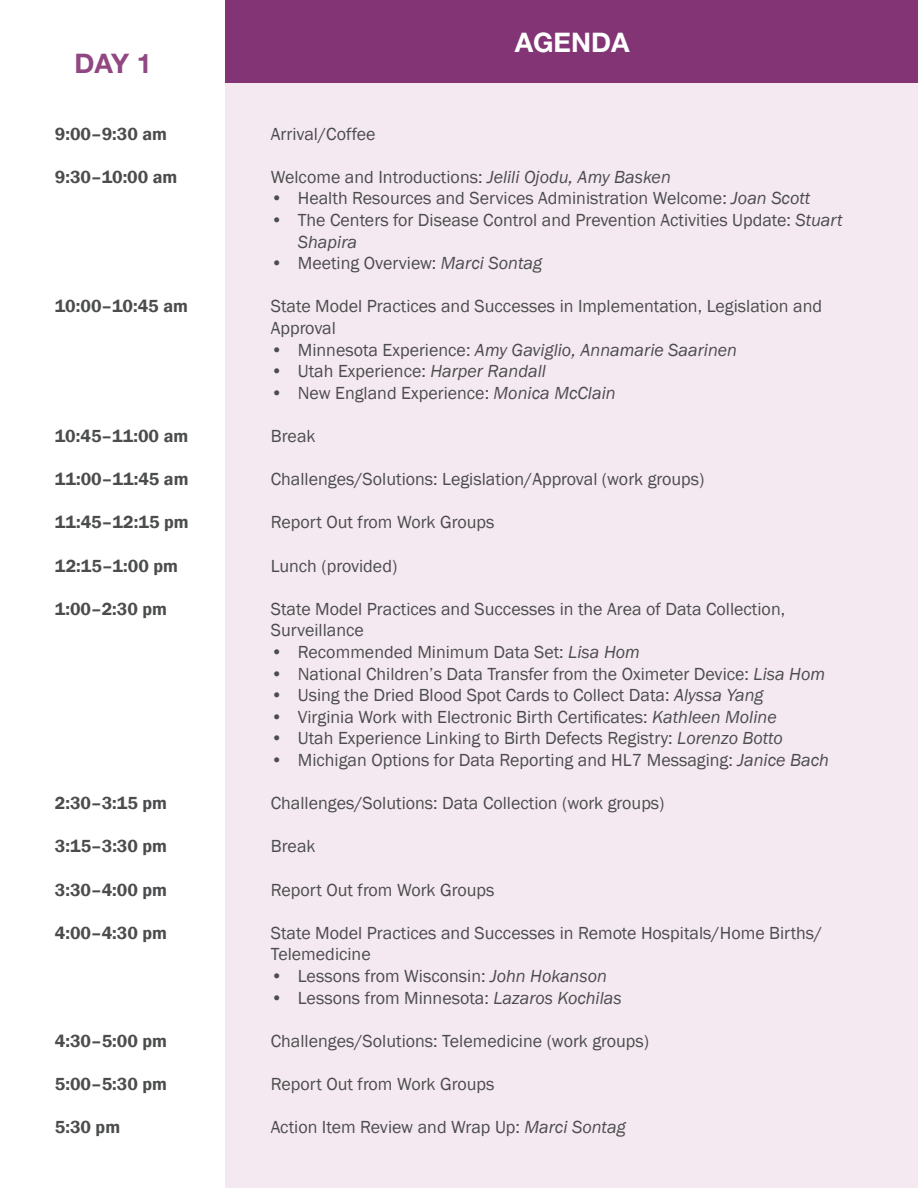
<style>
.page{position:relative;width:918px;height:1188px;background:#fff}
.page>*{position:absolute;margin:0;border:0;box-sizing:border-box;transform-origin:0 0}
.t1{font:700 27px "Helvetica Neue LT Std";color:#fff}
.t2{font:700 27px "Helvetica Neue LT Std";color:#914882}
.t3{font:18px/21.6px "Franklin Gothic";color:#4b4c4d}
.t4{font:600 18px "Franklin Gothic";color:#4b4c4d}
.t5{font:italic 18px "Franklin Gothic";color:#4b4c4d}
.s1{font-style:italic}
.s2{font-style:normal}
</style>
<div class="page">
<div style="left:225px;top:0;width:693px;height:1188px;background:#f5e9f1"></div>
<div style="left:225px;top:0;width:693px;height:82px;background:#833475"></div>
<p class="t2" style="left:75px;top:47px;width:79px">DAY 1</p>
<p class="t4" style="left:55px;top:122px;width:114px">9:00–9:30 am</p>
<p class="t4" style="left:55px;top:166px;width:124px">9:30–10:00 am</p>
<p class="t4" style="left:55px;top:295px;width:135px">10:00–10:45 am</p>
<p class="t4" style="left:55px;top:425px;width:135px">10:45–11:00 am</p>
<p class="t4" style="left:55px;top:468px;width:135px">11:00–11:45 am</p>
<p class="t4" style="left:55px;top:511px;width:135px">11:45–12:15 pm</p>
<p class="t4" style="left:55px;top:554px;width:125px">12:15–1:00 pm</p>
<p class="t4" style="left:55px;top:598px;width:114px">1:00–2:30 pm</p>
<p class="t4" style="left:55px;top:792px;width:114px">2:30–3:15 pm</p>
<p class="t4" style="left:55px;top:835px;width:114px">3:15–3:30 pm</p>
<p class="t4" style="left:55px;top:878px;width:114px">3:30–4:00 pm</p>
<p class="t4" style="left:55px;top:922px;width:114px">4:00–4:30 pm</p>
<p class="t4" style="left:55px;top:1030px;width:114px">4:30–5:00 pm</p>
<p class="t4" style="left:55px;top:1073px;width:114px">5:00–5:30 pm</p>
<p class="t4" style="left:55px;top:1116px;width:67px">5:30 pm</p>
<p class="t1" style="left:515px;top:25px;width:116px">AGENDA</p>
<p class="t3" style="left:271px;top:123px;width:106px">Arrival/Coffee</p>
<p class="t3" style="left:271px;top:166px;width:402px">Welcome and Introductions: <span class="s1">Jelili Ojodu, Amy Basken</span></p>
<p class="t3" style="left:271px;top:188px;width:541px">• Health Resources and Services Administration Welcome: <span class="s1">Joan Scott</span></p>
<p class="t3" style="left:298px;top:209px;width:546px;text-indent:-27px">• The Centers for Disease Control and Prevention Activities Update: <span class="s1">Stuart<br>Shapira</span></p>
<p class="t3" style="left:271px;top:253px;width:273px">• Meeting Overview: <span class="s1">Marci Sontag</span></p>
<p class="t3" style="left:271px;top:296px;width:553px">State Model Practices and Successes in Implementation, Legislation and<br>Approval</p>
<p class="t5" style="left:271px;top:338px;width:468px"><span class="s2">• Minnesota Experience:</span> Amy Gaviglio, Annamarie Saarinen</p>
<p class="t3" style="left:271px;top:361px;width:277px">• Utah Experience: <span class="s1">Harper Randall</span></p>
<p class="t3" style="left:271px;top:382px;width:346px">• New England Experience: <span class="s1">Monica McClain</span></p>
<p class="t3" style="left:271px;top:425px;width:46px">Break</p>
<p class="t3" style="left:271px;top:469px;width:435px">Challenges/Solutions: Legislation/Approval (work groups)</p>
<p class="t3" style="left:271px;top:512px;width:225px">Report Out from Work Groups</p>
<p class="t3" style="left:271px;top:555px;width:128px">Lunch (provided)</p>
<p class="t3" style="left:271px;top:598px;width:516px">State Model Practices and Successes in the Area of Data Collection,<br>Surveillance</p>
<p class="t3" style="left:271px;top:641px;width:371px">• Recommended Minimum Data Set: <span class="s1">Lisa Hom</span></p>
<p class="t3" style="left:271px;top:663px;width:556px">• National Children’s Data Transfer from the Oximeter Device: <span class="s1">Lisa Hom</span></p>
<p class="t3" style="left:271px;top:685px;width:494px">• Using the Dried Blood Spot Cards to Collect Data: <span class="s1">Alyssa Yang</span></p>
<p class="t3" style="left:271px;top:706px;width:507px">• Virginia Work with Electronic Birth Certificates: <span class="s1">Kathleen Moline</span></p>
<p class="t3" style="left:271px;top:728px;width:513px">• Utah Experience Linking to Birth Defects Registry: <span class="s1">Lorenzo Botto</span></p>
<p class="t3" style="left:271px;top:749px;width:560px">• Michigan Options for Data Reporting and HL7 Messaging: <span class="s1">Janice Bach</span></p>
<p class="t3" style="left:271px;top:793px;width:395px">Challenges/Solutions: Data Collection (work groups)</p>
<p class="t3" style="left:271px;top:836px;width:46px">Break</p>
<p class="t3" style="left:271px;top:879px;width:225px">Report Out from Work Groups</p>
<p class="t3" style="left:271px;top:922px;width:553px">State Model Practices and Successes in Remote Hospitals/Home Births/<br>Telemedicine</p>
<p class="t3" style="left:271px;top:965px;width:338px">• Lessons from Wisconsin: <span class="s1">John Hokanson</span></p>
<p class="t3" style="left:271px;top:987px;width:352px">• Lessons from Minnesota: <span class="s1">Lazaros Kochilas</span></p>
<p class="t3" style="left:271px;top:1030px;width:380px">Challenges/Solutions: Telemedicine (work groups)</p>
<p class="t3" style="left:271px;top:1073px;width:225px">Report Out from Work Groups</p>
<p class="t3" style="left:271px;top:1117px;width:356px">Action Item Review and Wrap Up: <span class="s1">Marci Sontag</span></p>
</div>
